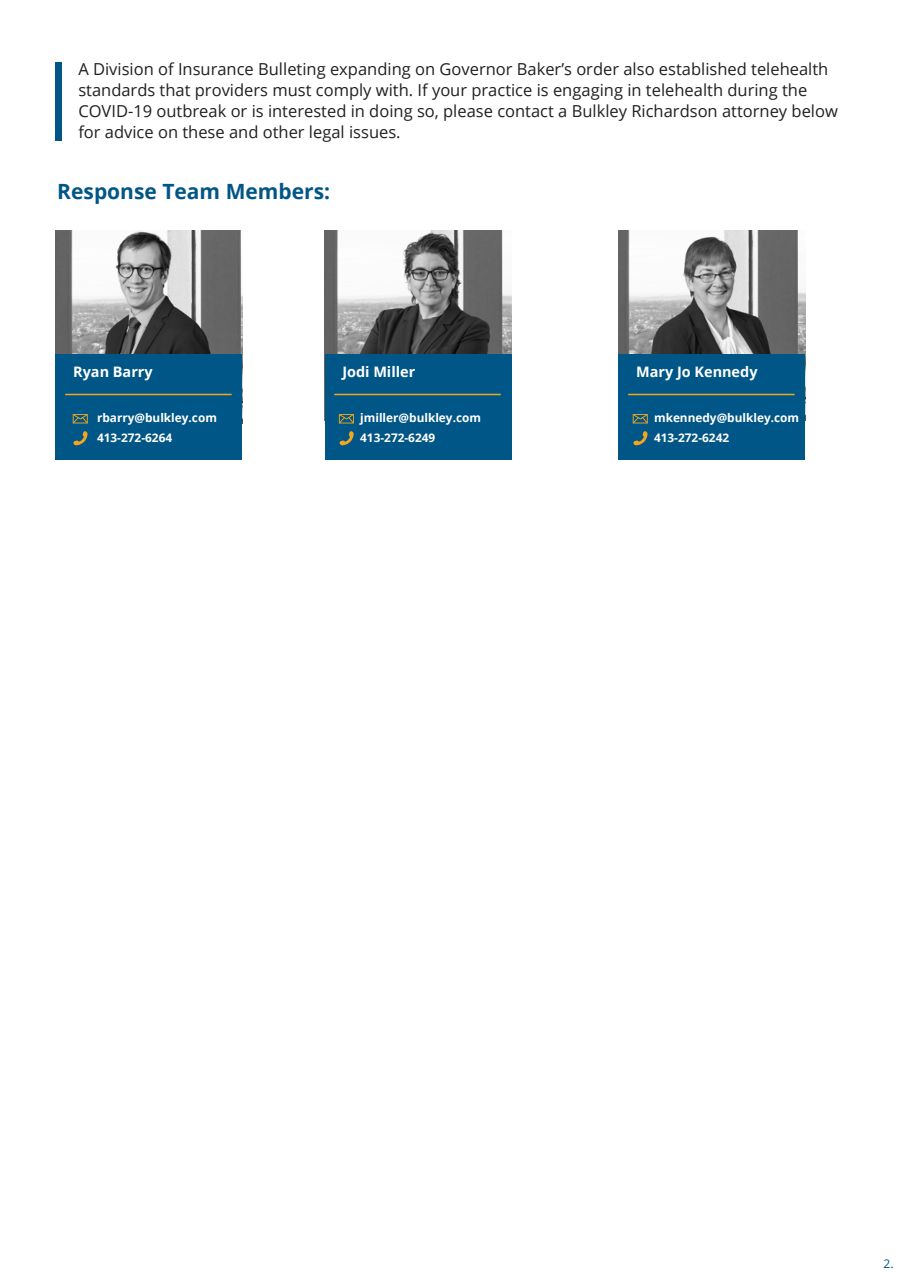
<style>
.page{position:relative;width:918px;height:1287px;background:#fff}
.page>*{position:absolute;margin:0;border:0;box-sizing:border-box;transform-origin:0 0}
.t1{font:700 21px "Open Sans";color:#005686}
.t2{font:16.5px/21px "Open Sans";color:#231f20}
.t3{font:700 14.4px "Open Sans";color:#fff}
.t4{font:12px "Open Sans";color:#005686}
.t5{font:700 11.85px/19.6px "Open Sans";color:#fff}
</style>
<div class="page">
<div style="left:56px;top:63px;width:6px;height:78px;background:#005686"></div>
<img style="left:325px;top:230px;width:186px;height:124px">
<div style="left:325px;top:354px;width:186px;height:105px;background:#005686"></div>
<hr style="left:334px;top:393px;width:167px;height:2px;background:#f1a61e">
<svg style="left:339px;top:414px;width:15px;height:9px"></svg>
<svg style="left:339px;top:431px;width:15px;height:14px"></svg>
<img style="left:619px;top:230px;width:186px;height:124px">
<div style="left:619px;top:354px;width:186px;height:105px;background:#005686"></div>
<hr style="left:628px;top:393px;width:167px;height:2px;background:#f1a61e">
<svg style="left:633px;top:414px;width:15px;height:9px"></svg>
<svg style="left:633px;top:431px;width:15px;height:14px"></svg>
<img style="left:56px;top:230px;width:186px;height:124px">
<div style="left:56px;top:354px;width:186px;height:105px;background:#005686"></div>
<hr style="left:65px;top:393px;width:167px;height:2px;background:#f1a61e">
<svg style="left:73px;top:414px;width:15px;height:9px"></svg>
<svg style="left:73px;top:431px;width:15px;height:14px"></svg>
<p class="t2" style="left:78px;top:58px;width:761px">A Division of Insurance Bulleting expanding on Governor Baker’s order also established telehealth standards that providers must comply with. If your practice is engaging in telehealth during the COVID-19 outbreak or is interested in doing so, please contact a Bulkley Richardson attorney below for advice on these and other legal issues.</p>
<p class="t1" style="left:57px;top:177px;width:274px">Response Team Members:</p>
<p class="t3" style="left:73px;top:362px;width:81px">Ryan Barry</p>
<p class="t5" style="left:97px;top:408px;width:121px">rbarry@bulkley.com<br>413-272-6264</p>
<p class="t3" style="left:342px;top:362px;width:74px">Jodi Miller</p>
<p class="t5" style="left:360px;top:408px;width:122px">jmiller@bulkley.com<br>413-272-6249</p>
<p class="t3" style="left:636px;top:362px;width:123px">Mary Jo Kennedy</p>
<p class="t5" style="left:654px;top:408px;width:147px">mkennedy@bulkley.com<br>413-272-6242</p>
<p class="t4" style="left:884px;top:1255px;width:12px">2.</p>
</div>
